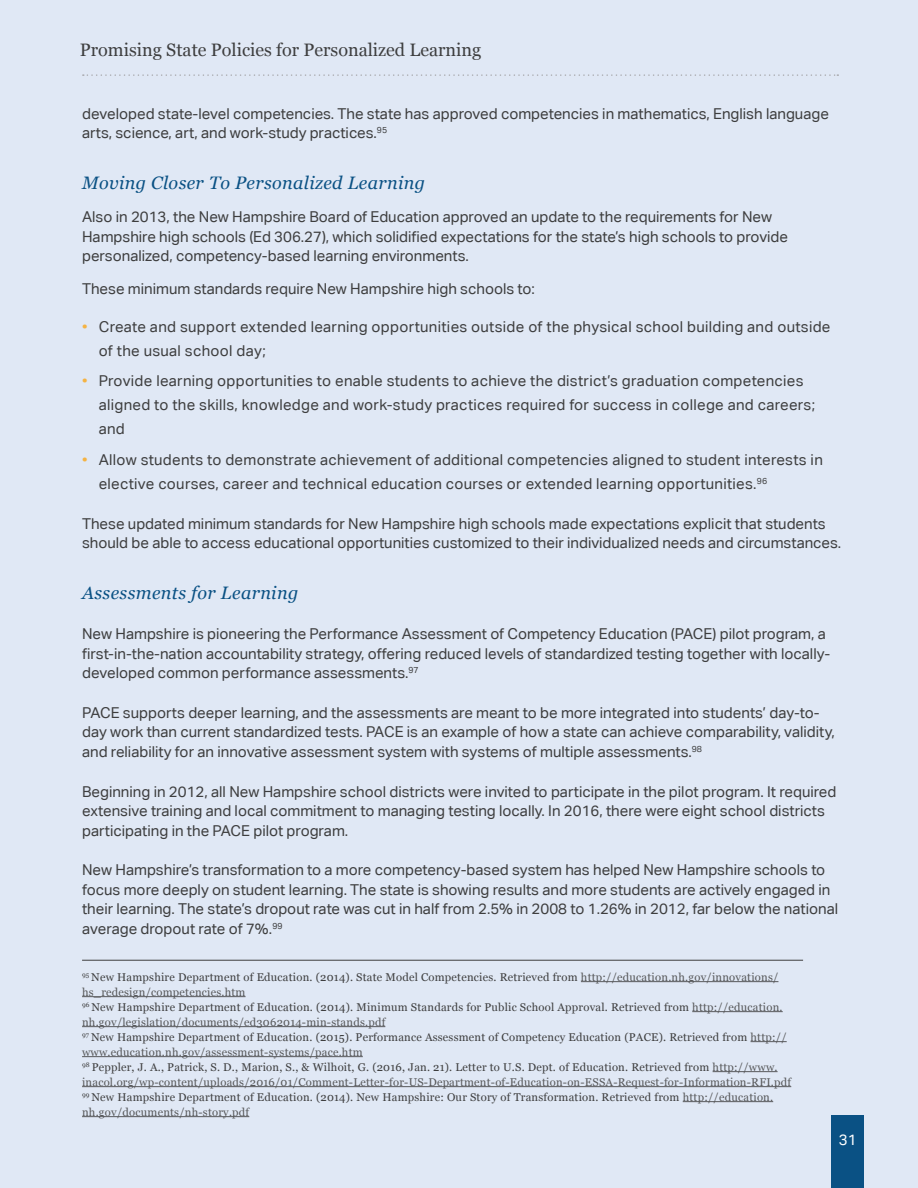
<style>
.page{position:relative;width:918px;height:1188px;background:#e0e8f5}
.page>*{position:absolute;margin:0;border:0;box-sizing:border-box;transform-origin:0 0}
.t1{font:italic 18px "Georgia";letter-spacing:.02em;color:#0a5184}
.t2{font:18px "Georgia";color:#3e3e3f}
.t3{font:15px/19.5px "Aktiv Grotesk";color:#3e3e3f}
.t4{font:15px/24px "Aktiv Grotesk";letter-spacing:.02em;color:#3e3e3f}
.t5{font:15px "Aktiv Grotesk";color:#fff}
.t6{font:11.25px/15px "Georgia";letter-spacing:.02em;color:#3e3e3f}
.s1{color:#f5b343}
.s2{color:#57585a}
</style>
<div class="page">
<svg style="left:83px;top:74px;width:755px;height:2px"></svg>
<div style="left:832px;top:1116px;width:32px;height:72px;background:#0a5184"></div>
<hr style="left:82px;top:960px;width:721px;height:1px;background:#3e3e3f">
<hr style="left:581px;top:981px;width:197px;height:1px;background:#57585a">
<hr style="left:82px;top:996px;width:164px;height:1px;background:#57585a">
<hr style="left:692px;top:1011px;width:91px;height:1px;background:#57585a">
<hr style="left:82px;top:1026px;width:303px;height:1px;background:#57585a">
<hr style="left:751px;top:1041px;width:36px;height:1px;background:#57585a">
<hr style="left:82px;top:1056px;width:281px;height:1px;background:#57585a">
<hr style="left:713px;top:1071px;width:65px;height:1px;background:#57585a">
<hr style="left:82px;top:1086px;width:709px;height:1px;background:#57585a">
<hr style="left:683px;top:1101px;width:90px;height:1px;background:#57585a">
<hr style="left:82px;top:1116px;width:167px;height:1px;background:#57585a">
<p class="t2" style="left:80px;top:36px;width:403px">Promising State Policies for Personalized Learning</p>
<p class="t3" style="left:82px;top:104px;width:748px">developed state-level competencies. The state has approved competencies in mathematics, English language arts, science, art, and work-study practices.<sup>95</sup></p>
<p class="t1" style="left:82px;top:170px;width:345px">Moving Closer To Personalized Learning</p>
<p class="t3" style="left:82px;top:207px;width:708px">Also in 2013, the New Hampshire Board of Education approved an update to the requirements for New<br>Hampshire high schools (Ed 306.27), which solidified expectations for the state’s high schools to provide personalized, competency-based learning environments.</p>
<p class="t3" style="left:82px;top:279px;width:454px">These minimum standards require New Hampshire high schools to:</p>
<p class="t4" style="left:99px;top:314px;width:733px;text-indent:-17px"><span class="s1">•</span> Create and support extended learning opportunities outside of the physical school building and outside of the usual school day;</p>
<p class="t4" style="left:99px;top:369px;width:718px;text-indent:-17px"><span class="s1">•</span> Provide learning opportunities to enable students to achieve the district’s graduation competencies aligned to the skills, knowledge and work-study practices required for success in college and careers; and</p>
<p class="t4" style="left:99px;top:448px;width:726px;text-indent:-17px"><span class="s1">•</span> Allow students to demonstrate achievement of additional competencies aligned to student interests in elective courses, career and technical education courses or extended learning opportunities.<sup>96</sup></p>
<p class="t3" style="left:82px;top:514px;width:761px">These updated minimum standards for New Hampshire high schools made expectations explicit that students should be able to access educational opportunities customized to their individualized needs and circumstances.</p>
<p class="t1" style="left:82px;top:580px;width:218px">Assessments for Learning</p>
<p class="t3" style="left:82px;top:624px;width:750px">New Hampshire is pioneering the Performance Assessment of Competency Education (PACE) pilot program, a first-in-the-nation accountability strategy, offering reduced levels of standardized testing together with locally&shy;developed common performance assessments.<sup>97</sup></p>
<p class="t3" style="left:82px;top:703px;width:754px">PACE supports deeper learning, and the assessments are meant to be more integrated into students’ day-to&shy;day work than current standardized tests. PACE is an example of how a state can achieve comparability, validity, and reliability for an innovative assessment system with systems of multiple assessments.<sup>98</sup></p>
<p class="t3" style="left:82px;top:782px;width:756px">Beginning in 2012, all New Hampshire school districts were invited to participate in the pilot program. It required extensive training and local commitment to managing testing locally. In 2016, there were eight school districts participating in the PACE pilot program.</p>
<p class="t3" style="left:82px;top:860px;width:758px">New Hampshire’s transformation to a more competency-based system has helped New Hampshire schools to focus more deeply on student learning. The state is showing results and more students are actively engaged in their learning. The state’s dropout rate was cut in half from 2.5% in 2008 to 1.26% in 2012, far below the national average dropout rate of 7%.<sup>99</sup></p>
<p class="t6" style="left:82px;top:969px;width:711px"><sup>95</sup> New Hampshire Department of Education. (2014). State Model Competencies. Retrieved from <span class="s2">http://education.nh.gov/innovations/ hs_redesign/competencies.htm<br></span><sup>96</sup> New Hampshire Department of Education. (2014). Minimum Standards for Public School Approval. Retrieved from <span class="s2">http://education. nh.gov/legislation/documents/ed3062014-min-stands.pdf<br></span><sup>97</sup> New Hampshire Department of Education. (2015). Performance Assessment of Competency Education (PACE). Retrieved from <span class="s2">http:// www.education.nh.gov/assessment-systems/pace.htm<br></span><sup>98</sup> Peppler, J. A., Patrick, S. D., Marion, S., &amp; Wilhoit, G. (2016, Jan. 21). Letter to U.S. Dept. of Education. Retrieved from <span class="s2">http://www. inacol.org/wp-content/uploads/2016/01/Comment-Letter-for-US-Department-of-Education-on-ESSA-Request-for-Information-RFI.pdf </span><sup>99</sup> New Hampshire Department of Education. (2014). New Hampshire: Our Story of Transformation. Retrieved from <span class="s2">http://education. nh.gov/documents/nh-story.pdf</span></p>
<p class="t5" style="left:839px;top:1131px;width:19px">31</p>
</div>
